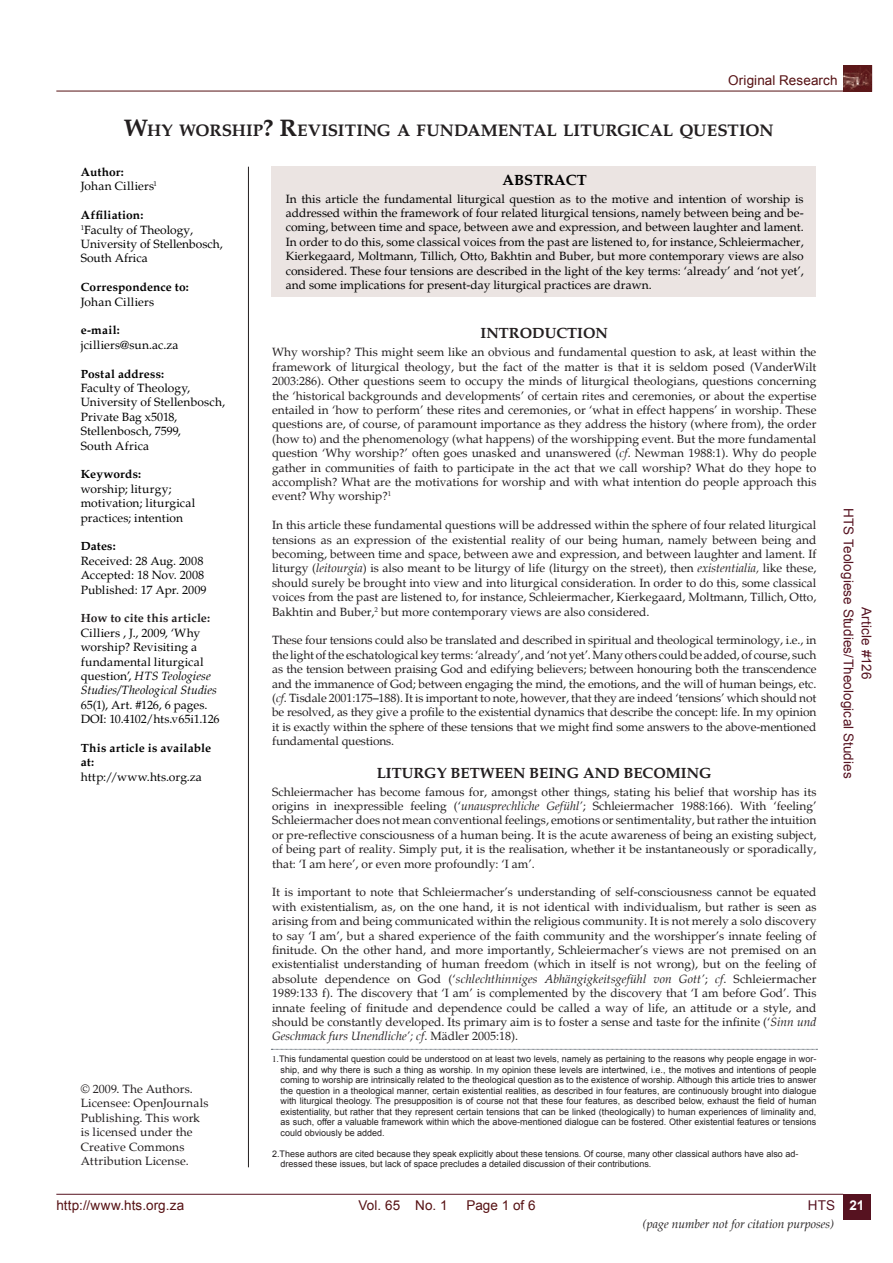
<style>
.page{position:relative;width:893px;height:1263px;background:#fff}
.page>*{position:absolute;margin:0;border:0;box-sizing:border-box;transform-origin:0 0}
.t1{font:700 16.95px "Palatino";letter-spacing:.005em;color:#231f20}
.t2{font:700 15px "Palatino";color:#231f20}
.t3{font:700 15px "Palatino";color:#000}
.t4{font:13.5px "Arial";letter-spacing:.01em;color:#561113}
.t5{font:13.5px "Arial";letter-spacing:.01em;color:#561220}
.t6{font:700 13.5px "Arial";color:#fff}
.t7{font:12px/14.4px "Palatino";color:#231f20;text-align:justify}
.t8{font:12px/14.4px "Palatino";color:#000}
.t9{font:700 12px/14.4px "Palatino";letter-spacing:.015em;color:#000}
.t10{font:italic 12px "Palatino";color:#231f20}
.t11{font:700 12px "Palatino";color:#231f20}
.t12{font:9px/10.5px "Arial";color:#231f20;text-align:justify}
.s1{font-size:24.3px}
.s2{font-weight:700}
.s3{font-style:italic}
.s4{font-family:"Times"}
</style>
<div class="page">
<img style="left:846px;top:67px;width:24px;height:22px">
<hr style="left:56px;top:1194px;width:787px;height:1px;background:#561220">
<hr style="left:56px;top:91px;width:788px;height:1px;background:#561113">
<div style="left:844px;top:65px;width:28px;height:26px;border:1px solid #561113"></div>
<div style="left:843px;top:1194px;width:28px;height:25px;background:#561220"></div>
<div style="left:271px;top:166px;width:545px;height:131px;background:#ebe4e2"></div>
<hr style="left:248px;top:167px;width:1px;height:1000px;background:#231f20">
<div style="left:271px;top:1047px;width:111px;height:6px;background:#fff;border:2px solid #fff"></div>
<svg style="left:271px;top:1049px;width:546px;height:1px"></svg>
<p class="t4" style="left:728px;top:71px;width:111px">Original Research</p>
<h1 class="t1" style="left:124px;top:120px;width:651px"><span class="s1">W</span>HY WORSHIP<span class="s1">? R</span>EVISITING A FUNDAMENTAL LITURGICAL QUESTION</h1>
<p class="t3" style="left:503px;top:171px;width:86px">ABSTRACT</p>
<p class="t8" style="left:286px;top:192px;width:519px;text-align:justify">In this article the fundamental liturgical question as to the motive and intention of worship is addressed within the framework of four related liturgical tensions, namely between being and be&shy;coming, between time and space, between awe and expression, and between laughter and lament.<br>In order to do this, some classical voices from the past are listened to, for instance, Schleiermacher, Kierkegaard, Moltmann, Tillich, Otto, Bakhtin and Buber, but more contemporary views are also considered. These four tensions are described in the light of the key terms: ‘already’ and ‘not yet’, and some implications for present-day liturgical practices are drawn.</p>
<p class="t8" style="left:81px;top:165px;width:78px"><span class="s2">Author:<br></span>Johan Cilliers<sup>1</sup></p>
<p class="t8" style="left:81px;top:208px;width:144px"><span class="s2">Affiliation:<br></span><sup>1</sup>Faculty of Theology,<br>University of Stellenbosch,<br>South Africa</p>
<p class="t9" style="left:81px;top:280px;width:110px">Correspondence to:</p>
<p class="t8" style="left:81px;top:295px;width:75px">Johan Cilliers</p>
<p class="t9" style="left:81px;top:323px;width:41px">e-mail:</p>
<p class="t8" style="left:81px;top:338px;width:99px">jcilliers@sun.ac.za</p>
<p class="t9" style="left:81px;top:366px;width:85px">Postal address:</p>
<p class="t8" style="left:81px;top:381px;width:146px">Faculty of Theology,<br>University of Stellenbosch,<br>Private Bag x5018,<br>Stellenbosch, 7599,<br>South Africa</p>
<p class="t9" style="left:81px;top:467px;width:62px">Keywords:</p>
<p class="t8" style="left:81px;top:482px;width:116px">worship; liturgy; motivation; liturgical practices; intention</p>
<p class="t9" style="left:81px;top:539px;width:36px">Dates:</p>
<p class="t8" style="left:81px;top:554px;width:127px">Received: 28 Aug. 2008<br>Accepted: 18 Nov. 2008<br>Published: 17 Apr. 2009</p>
<p class="t11" style="left:81px;top:611px;width:131px">How to cite this article:</p>
<p class="t8" style="left:81px;top:626px;width:138px">Cilliers , J., 2009, ‘Why worship? Revisiting a fundamental liturgical question’, <span class="s3">HTS Teologiese<br>Studies/Theological Studies</span></p>
<p class="t8" style="left:81px;top:698px;width:141px">65(1), Art. #126, 6 pages.<br>DOI: 10.4102/hts.v65i1.126</p>
<p class="t9" style="left:81px;top:741px;width:132px">This article is available at:</p>
<p class="t8" style="left:81px;top:770px;width:123px">http://www.hts.org.za</p>
<p class="t2" style="left:481px;top:324px;width:129px">INTRODUCTION</p>
<p class="t7" style="left:272px;top:345px;width:546px">Why worship? This might seem like an obvious and fundamental question to ask, at least within the framework of liturgical theology, but the fact of the matter is that it is seldom posed (VanderWilt 2003:286). Other questions seem to occupy the minds of liturgical theologians, questions concerning the ‘historical backgrounds and developments’ of certain rites and ceremonies, or about the expertise entailed in ‘how to perform’ these rites and ceremonies, or ‘what in effect happens’ in worship. These questions are, of course, of paramount importance as they address the history (where from), the order (how to) and the phenomenology (what happens) of the worshipping event. But the more fundamental question ‘Why worship?’ often goes unasked and unanswered (<span class="s3">cf</span>. Newman 1988:1). Why do people gather in communities of faith to participate in the act that we call worship? What do they hope to accomplish? What are the motivations for worship and with what intention do people approach this event? Why worship?<sup>1</sup></p>
<p class="t7" style="left:272px;top:518px;width:546px">In this article these fundamental questions will be addressed within the sphere of four related liturgical tensions as an expression of the existential reality of our being human, namely between being and becoming, between time and space, between awe and expression, and between laughter and lament. If liturgy (<span class="s3">leitourgia</span>) is also meant to be liturgy of life (liturgy on the street), then <span class="s3">existentialia,</span> like these, should surely be brought into view and into liturgical consideration. In order to do this, some classical voices from the past are listened to, for instance, Schleiermacher, Kierkegaard, Moltmann, Tillich, Otto, Bakhtin and Buber,<sup>2</sup> but more contemporary views are also considered.</p>
<p class="t7" style="left:272px;top:633px;width:546px">These four tensions could also be translated and described in spiritual and theological terminology, i.e., in the light of the eschatological key terms: ‘already’, and ‘not yet’. Many others could be added, of course, such as the tension between praising God and edifying believers; between honouring both the transcendence and the immanence of God; between engaging the mind, the emotions, and the will of human beings, etc. (<span class="s3">cf</span>. Tisdale 2001:175–188). It is important to note, however, that they are indeed ‘tensions’ which should not be resolved, as they give a profile to the existential dynamics that describe the concept: life. In my opinion it is exactly within the sphere of these tensions that we might find some answers to the above-mentioned fundamental questions.</p>
<p class="t2" style="left:377px;top:764px;width:336px">LITURGY BETWEEN BEING AND BECOMING</p>
<p class="t7" style="left:272px;top:785px;width:546px">Schleiermacher has become famous for, amongst other things, stating his belief that worship has its origins in inexpressible feeling (‘<span class="s3">unausprechliche Gefühl’</span>; Schleiermacher 1988:166). With ‘feeling’ Schleiermacher does not mean conventional feelings, emotions or sentimentality, but rather the intuition or pre-reflective consciousness of a human being. It is the acute awareness of being an existing subject, of being part of reality. Simply put, it is the realisation, whether it be instantaneously or sporadically, that: ‘I am here’, or even more profoundly: ‘I am’.</p>
<p class="t7" style="left:272px;top:885px;width:546px">It is important to note that Schleiermacher’s understanding of self-consciousness cannot be equated with existentialism, as, on the one hand, it is not identical with individualism, but rather is seen as arising from and being communicated within the religious community. It is not merely a solo discovery to say ‘I am’, but a shared experience of the faith community and the worshipper’s innate feeling of finitude. On the other hand, and more importantly, Schleiermacher’s views are not premised on an existentialist understanding of human freedom (which in itself is not wrong), but on the feeling of absolute dependence on God (‘<span class="s3">schlechthinniges Abhängigkeitsgefühl von Gott’</span>; <span class="s3">cf</span>. Schleiermacher 1989:133 f). The discovery that ‘I am’ is complemented by the discovery that ‘I am before God’. This innate feeling of finitude and dependence could be called a way of life, an attitude or a style, and should be constantly developed. Its primary aim is to foster a sense and taste for the infinite (‘<span class="s3">Sinn und Geschmack furs Unendliche’; cf</span>. Mädler 2005:18).</p>
<p class="t12" style="left:281px;top:1054px;width:537px;text-indent:-9px"><span class="s4">1</span>.This fundamental question could be understood on at least two levels, namely as pertaining to the reasons why people engage in wor&shy;ship, and why there is such a thing as worship. In my opinion these levels are intertwined, i.e., the motives and intentions of people coming to worship are intrinsically related to the theological question as to the existence of worship. Although this article tries to answer the question in a theological manner, certain existential realities, as described in four features, are continuously brought into dialogue with liturgical theology. The presupposition is of course not that these four features, as described below, exhaust the field of human existentiality, but rather that they represent certain tensions that can be linked (theologically) to human experiences of liminality and, as such, offer a valuable framework within which the above-mentioned dialogue can be fostered. Other existential features or tensions could obviously be added.</p>
<p class="t12" style="left:281px;top:1148px;width:519px;text-indent:-9px">2.These authors are cited because they speak explicitly about these tensions. Of course, many other classical authors have also ad&shy;dressed these issues, but lack of space precludes a detailed discussion of their contributions.</p>
<p class="t7" style="left:81px;top:1082px;width:129px;text-align:left">© 2009. The Authors.<br>Licensee: OpenJournals<br>Publishing. This work is licensed under the<br>Creative Commons<br>Attribution License.</p>
<p class="t5" style="left:857px;top:508px;width:272px;rotate:90deg">HTS Teologiese Studies/Theological Studies</p>
<p class="t5" style="left:875px;top:607px;width:74px;rotate:90deg">Article #126</p>
<p class="t4" style="left:56px;top:1196px;width:129px">http://www.hts.org.za</p>
<p class="t5" style="left:808px;top:1196px;width:29px">HTS</p>
<p class="t4" style="left:358px;top:1196px;width:91px">Vol. 65 No. 1</p>
<p class="t4" style="left:466px;top:1196px;width:71px">Page 1 of 6</p>
<p class="t6" style="left:849px;top:1196px;width:16px">21</p>
<p class="t10" style="left:643px;top:1216px;width:193px">(page number not for citation purposes)</p>
</div>
